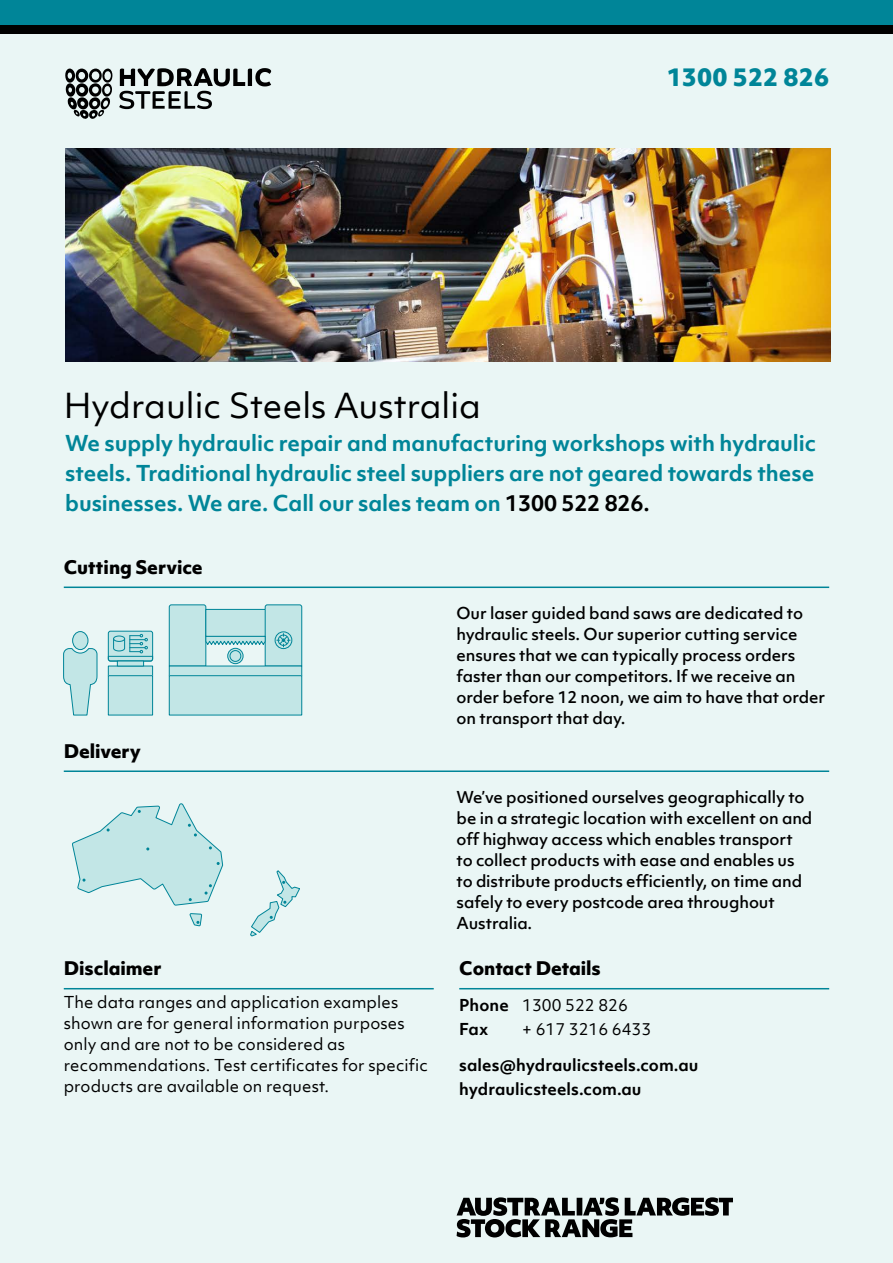
<style>
.page{position:relative;width:893px;height:1263px;background:#eaf6f5}
.page>*{position:absolute;margin:0;border:0;box-sizing:border-box;transform-origin:0 0}
.t1{font:33px "Objektiv Mk 1";color:#000}
.t2{font:800 23.4px "Objektiv Mk 1";letter-spacing:.005em;color:#008598}
.t3{font:700 21px/30px "Objektiv Mk 1";letter-spacing:-.005em;color:#008598;text-align:justify}
.t4{font:800 18px "Objektiv Mk 1";letter-spacing:-.005em;color:#000}
.t5{font:500 15.75px/21px "Objektiv Mk 1";letter-spacing:-.005em;color:#000}
.t6{font:15.75px/21px "Objektiv Mk 1";letter-spacing:.005em;color:#000}
.t7{font:700 15.75px/24px "Objektiv Mk 1";letter-spacing:.005em;color:#000}
.s1{color:#000}
.s2{font-weight:700}
</style>
<div class="page">
<div style="left:0;top:0;width:893px;height:27px;background:#008598"></div>
<svg style="left:119px;top:68px;width:152px;height:41px"></svg>
<svg style="left:65px;top:69px;width:48px;height:50px"></svg>
<div style="left:0;top:26px;width:893px;height:8px;background:#000"></div>
<img style="left:65px;top:149px;width:766px;height:212px">
<svg style="left:457px;top:1197px;width:276px;height:40px"></svg>
<hr style="left:64px;top:586px;width:765px;height:2px;background:#008598">
<hr style="left:64px;top:770px;width:765px;height:2px;background:#008598">
<div style="left:73px;top:631px;width:15px;height:19px;background:#c2e6e6;border-radius:50%"></div>
<div style="left:72px;top:631px;width:16px;height:19px;border:1px solid #008598;border-radius:50%"></div>
<svg style="left:63px;top:648px;width:35px;height:67px"></svg>
<div style="left:108px;top:631px;width:45px;height:30px;background:#c2e6e6;border-radius:2px"></div>
<div style="left:108px;top:631px;width:45px;height:30px;border:1px solid #008598;border-radius:2px"></div>
<div style="left:169px;top:666px;width:133px;height:10px;background:#c2e6e6"></div>
<div style="left:108px;top:666px;width:45px;height:10px;background:#c2e6e6"></div>
<div style="left:108px;top:666px;width:45px;height:10px;border:1px solid #008598"></div>
<div style="left:117px;top:661px;width:27px;height:5px;background:#c2e6e6"></div>
<div style="left:169px;top:676px;width:133px;height:39px;background:#c2e6e6"></div>
<div style="left:169px;top:675px;width:133px;height:40px;border:1px solid #008598"></div>
<div style="left:108px;top:676px;width:45px;height:39px;background:#c2e6e6"></div>
<div style="left:108px;top:675px;width:45px;height:40px;border:1px solid #008598"></div>
<svg style="left:169px;top:604px;width:133px;height:63px"></svg>
<div style="left:275px;top:631px;width:17px;height:18px;border:1px solid #008598;border-radius:50%"></div>
<svg style="left:108px;top:634px;width:45px;height:28px"></svg>
<div style="left:206px;top:609px;width:59px;height:27px;background:#c2e6e6"></div>
<div style="left:205px;top:609px;width:60px;height:28px;border:1px solid #008598"></div>
<svg style="left:250px;top:870px;width:50px;height:66px"></svg>
<svg style="left:72px;top:803px;width:151px;height:103px"></svg>
<svg style="left:189px;top:913px;width:13px;height:13px"></svg>
<hr style="left:459px;top:988px;width:370px;height:1px;background:#008598">
<hr style="left:64px;top:988px;width:370px;height:1px;background:#008598">
<h1 class="t1" style="left:64px;top:383px;width:419px">Hydraulic Steels Australia</h1>
<h2 class="t2" style="left:667px;top:60px;width:164px">1300 522 826</h2>
<h3 class="t3" style="left:65px;top:428px;width:752px">We supply hydraulic repair and manufacturing workshops with hydraulic steels. Traditional hydraulic steel suppliers are not geared towards these businesses. We are. Call our sales team on <span class="s1">1300 522 826.</span></h3>
<p class="t4" style="left:64px;top:554px;width:140px">Cutting Service</p>
<p class="t4" style="left:64px;top:738px;width:79px">Delivery</p>
<p class="t4" style="left:64px;top:955px;width:99px">Disclaimer</p>
<p class="t6" style="left:64px;top:992px;width:366px">The data ranges and application examples shown are for general information purposes only and are not to be considered as recommendations. Test certificates for specific products are available on request.</p>
<p class="t5" style="left:457px;top:602px;width:370px">Our laser guided band saws are dedicated to hydraulic steels. Our superior cutting service ensures that we can typically process orders faster than our competitors. If we receive an order before 12 noon, we aim to have that order on transport that day.</p>
<p class="t5" style="left:457px;top:786px;width:357px">We’ve positioned ourselves geographically to be in a strategic location with excellent on and off highway access which enables transport to collect products with ease and enables us to distribute products efficiently, on time and safely to every postcode area throughout Australia.</p>
<p class="t4" style="left:459px;top:955px;width:143px">Contact Details</p>
<p class="t6" style="left:459px;top:993px;width:170px;line-height:24px"><span class="s2">Phone</span> 1300 522 826<br><span class="s2">Fax</span></p>
<p class="t6" style="left:522px;top:1019px;width:130px">+ 617 3216 6433</p>
<p class="t7" style="left:459px;top:1053px;width:241px">sales@hydraulicsteels.com.au hydraulicsteels.com.au</p>
</div>
